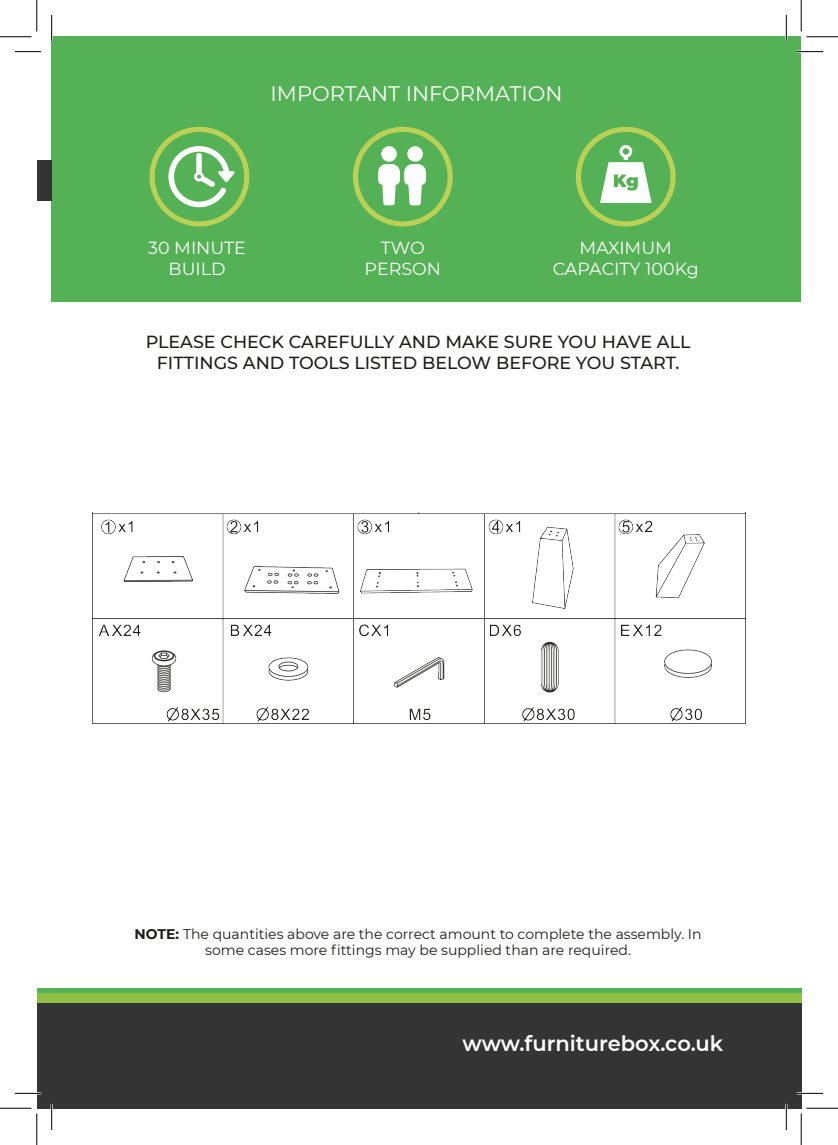
<style>
.page{position:relative;width:838px;height:1145px;background:#fff}
.page>*{position:absolute;margin:0;border:0;box-sizing:border-box;transform-origin:0 0}
.t1{font:600 21px "Montserrat";color:#fff}
.t2{font:21px "Montserrat";color:#fff}
.t3{font:500 17.5px/21px "Montserrat";color:#1d1d1b;text-align:center}
.t4{font:17.5px "Montserrat";color:#fff}
.t5{font:14px/16.8px "Montserrat";color:#1d1d1b;text-align:center}
.s1{font-weight:700}
</style>
<div class="page">
<div style="left:52px;top:37px;width:749px;height:265px;background:#54b155"></div>
<div style="left:37px;top:160px;width:15px;height:41px;background:#343434"></div>
<div style="left:37px;top:988px;width:764px;height:105px;background:#54b155"></div>
<div style="left:37px;top:993px;width:764px;height:105px;background:#8ec045"></div>
<div style="left:37px;top:1003px;width:764px;height:105px;background:#343434"></div>
<div style="left:381px;top:146px;width:16px;height:16px;background:#fff;border-radius:50%"></div>
<svg style="left:378px;top:164px;width:48px;height:41px"></svg>
<div style="left:407px;top:146px;width:16px;height:16px;background:#fff;border-radius:50%"></div>
<div style="left:353px;top:127px;width:99px;height:100px;border:5px solid #bad156;border-radius:50%"></div>
<div style="left:575px;top:127px;width:100px;height:100px;border:5px solid #bad156;border-radius:50%"></div>
<svg style="left:600px;top:145px;width:51px;height:58px"></svg>
<svg style="left:168px;top:146px;width:67px;height:61px"></svg>
<div style="left:149px;top:127px;width:100px;height:100px;border:5px solid #bad156;border-radius:50%"></div>
<img style="left:92px;top:513px;width:653px;height:210px">
<hr style="left:796px;top:51px;width:27px;height:2px;background:#fff">
<hr style="left:15px;top:1092px;width:26px;height:2px;background:#fff">
<hr style="left:796px;top:1092px;width:27px;height:2px;background:#fff">
<hr style="left:51px;top:15px;width:2px;height:26px;background:#fff">
<hr style="left:51px;top:1104px;width:2px;height:26px;background:#fff">
<hr style="left:785px;top:15px;width:2px;height:26px;background:#fff">
<hr style="left:785px;top:1104px;width:2px;height:26px;background:#fff">
<svg style="left:15px;top:51px;width:26px;height:1px"></svg>
<svg style="left:796px;top:51px;width:27px;height:1px"></svg>
<svg style="left:15px;top:1093px;width:26px;height:1px"></svg>
<svg style="left:796px;top:1093px;width:27px;height:1px"></svg>
<svg style="left:51px;top:15px;width:1px;height:26px"></svg>
<svg style="left:51px;top:1104px;width:1px;height:26px"></svg>
<svg style="left:786px;top:15px;width:1px;height:26px"></svg>
<svg style="left:786px;top:1104px;width:1px;height:26px"></svg>
<hr style="left:0;top:36px;width:32px;height:1px;background:#000">
<hr style="left:806px;top:36px;width:31px;height:1px;background:#000">
<hr style="left:0;top:1108px;width:32px;height:1px;background:#000">
<hr style="left:806px;top:1108px;width:31px;height:1px;background:#000">
<hr style="left:36px;top:0;width:1px;height:31px;background:#000">
<hr style="left:36px;top:1113px;width:1px;height:32px;background:#000">
<hr style="left:800px;top:0;width:1px;height:31px;background:#000">
<hr style="left:800px;top:1113px;width:1px;height:32px;background:#000">
<p class="t2" style="left:270px;top:79px;width:293px">IMPORTANT INFORMATION</p>
<p class="t4" style="left:148px;top:236px;width:99px">30 MINUTE</p>
<p class="t4" style="left:168px;top:257px;width:59px">BUILD</p>
<p class="t4" style="left:381px;top:236px;width:45px">TWO</p>
<p class="t4" style="left:364px;top:257px;width:78px">PERSON</p>
<p class="t4" style="left:579px;top:236px;width:94px">MAXIMUM</p>
<p class="t4" style="left:552px;top:257px;width:148px">CAPACITY 100Kg</p>
<p class="t3" style="left:146px;top:331px;width:546px">PLEASE CHECK CAREFULLY AND MAKE SURE YOU HAVE ALL<br>FITTINGS AND TOOLS LISTED BELOW BEFORE YOU START.</p>
<p class="t5" style="left:134px;top:925px;width:568px"><span class="s1">NOTE:</span> The quantities above are the correct amount to complete the assembly. In some cases more fittings may be supplied than are required.</p>
<p class="t1" style="left:462px;top:1028px;width:262px">www.furniturebox.co.uk</p>
</div>
